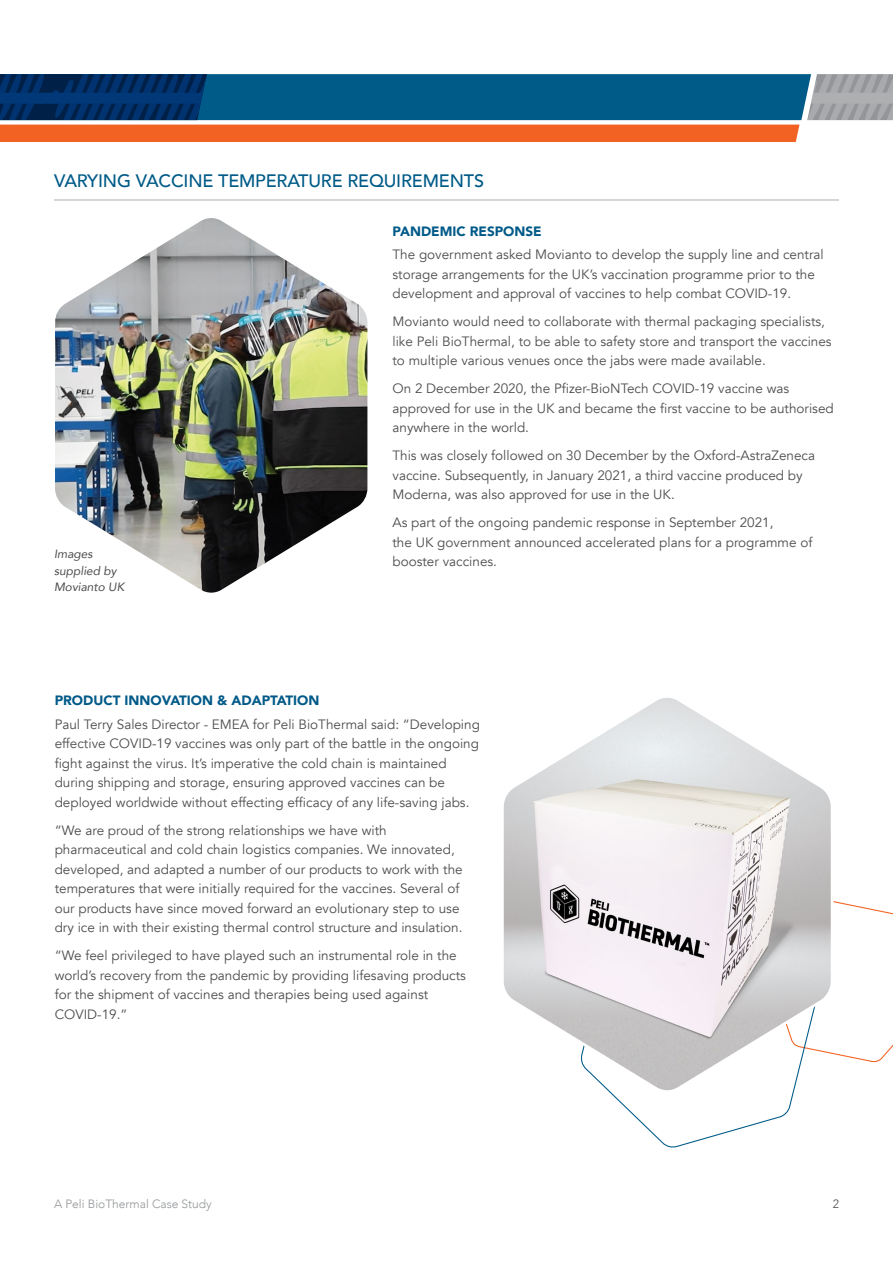
<style>
.page{position:relative;width:893px;height:1263px;background:#fff}
.page>*{position:absolute;margin:0;border:0;box-sizing:border-box;transform-origin:0 0}
.t1{font:500 18px "Avenir";letter-spacing:-.01em;color:#005b88}
.t2{font:13.5px/19.5px "Avenir";color:#4d4d4f}
.t3{font:900 13.5px "Avenir";color:#005a88}
.t4{font:italic 12px/16.5px "Avenir";color:#4d4d4f}
.t5{font:300 12px "Avenir";color:#939598}
.t6{font:300 12px "Avenir";color:#4d4d4f}
</style>
<div class="page">
<svg style="left:0;top:74px;width:893px;height:68px;background:#5a6a78"></svg>
<svg style="left:835px;top:901px;width:58px;height:162px"></svg>
<svg style="left:611px;top:1094px;width:183px;height:54px"></svg>
<hr style="left:54px;top:199px;width:785px;height:2px;background:#c7c8ca">
<svg style="left:503px;top:698px;width:332px;height:396px"></svg>
<img style="left:55px;top:218px;width:313px;height:375px">
<h1 class="t1" style="left:54px;top:165px;width:432px">VARYING VACCINE TEMPERATURE REQUIREMENTS</h1>
<p class="t4" style="left:54px;top:546px;width:72px">Images supplied by<br>Movianto UK</p>
<p class="t3" style="left:392px;top:219px;width:151px">PANDEMIC RESPONSE</p>
<p class="t2" style="left:392px;top:245px;width:433px">The government asked Movianto to develop the supply line and central storage arrangements for the UK’s vaccination programme prior to the development and approval of vaccines to help combat COVID-19.</p>
<p class="t2" style="left:392px;top:312px;width:441px">Movianto would need to collaborate with thermal packaging specialists, like Peli BioThermal, to be able to safety store and transport the vaccines to multiple various venues once the jabs were made available.</p>
<p class="t2" style="left:392px;top:379px;width:443px">On 2 December 2020, the Pfizer-BioNTech COVID-19 vaccine was approved for use in the UK and became the first vaccine to be authorised anywhere in the world.</p>
<p class="t2" style="left:392px;top:446px;width:424px">This was closely followed on 30 December by the Oxford-AstraZeneca vaccine. Subsequently, in January 2021, a third vaccine produced by<br>Moderna, was also approved for use in the UK.</p>
<p class="t2" style="left:392px;top:513px;width:421px">As part of the ongoing pandemic response in September 2021,<br>the UK government announced accelerated plans for a programme of booster vaccines.</p>
<p class="t3" style="left:55px;top:689px;width:266px">PRODUCT INNOVATION &amp; ADAPTATION</p>
<p class="t2" style="left:55px;top:715px;width:427px">Paul Terry Sales Director - EMEA for Peli BioThermal said: “Developing effective COVID-19 vaccines was only part of the battle in the ongoing fight against the virus. It’s imperative the cold chain is maintained during shipping and storage, ensuring approved vaccines can be deployed worldwide without effecting efficacy of any life-saving jabs.</p>
<p class="t2" style="left:55px;top:821px;width:409px">“We are proud of the strong relationships we have with pharmaceutical and cold chain logistics companies. We innovated, developed, and adapted a number of our products to work with the temperatures that were initially required for the vaccines. Several of our products have since moved forward an evolutionary step to use dry ice in with their existing thermal control structure and insulation.</p>
<p class="t2" style="left:55px;top:946px;width:413px">“We feel privileged to have played such an instrumental role in the world’s recovery from the pandemic by providing lifesaving products for the shipment of vaccines and therapies being used against COVID-19.”</p>
<p class="t5" style="left:54px;top:1197px;width:159px">A Peli BioThermal Case Study</p>
<p class="t6" style="left:833px;top:1197px;width:8px">2</p>
</div>
